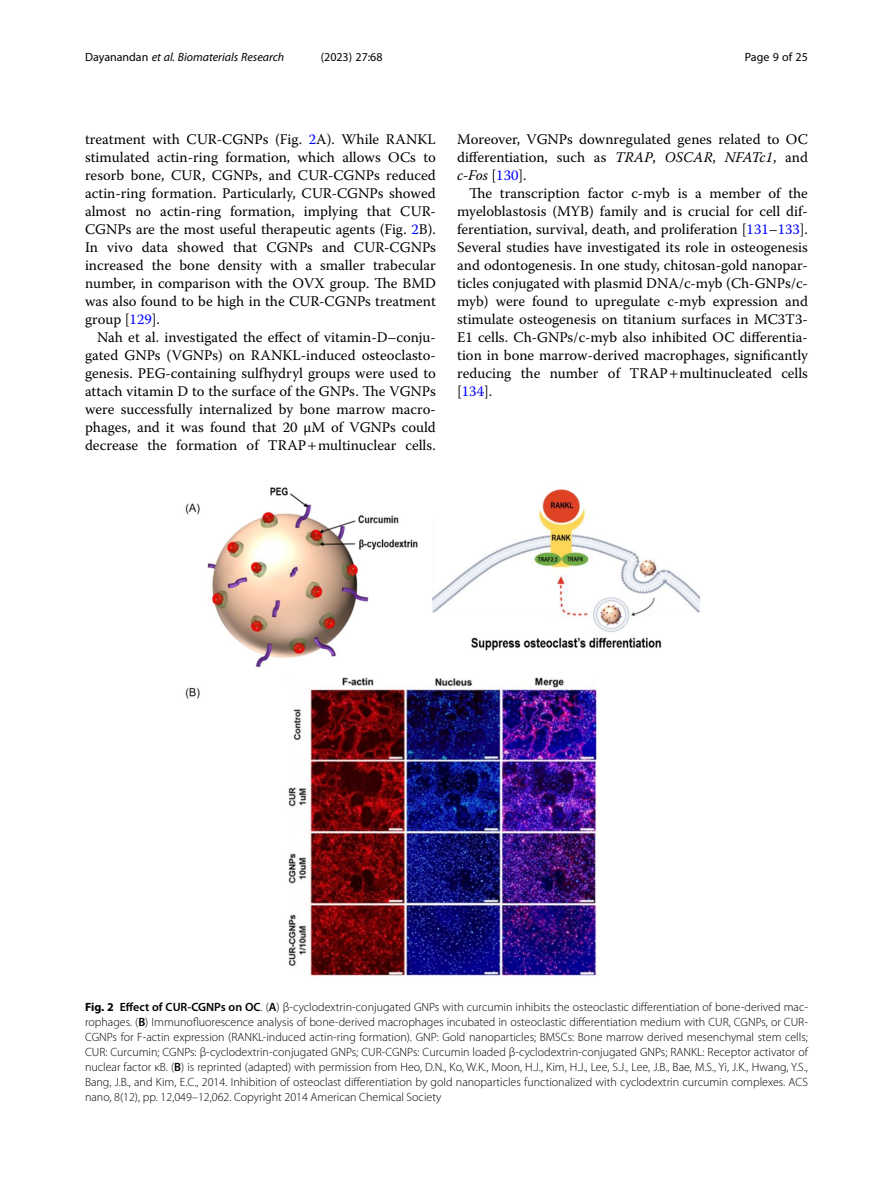
<style>
.page{position:relative;width:893px;height:1191px;background:#fff}
.page>*{position:absolute;margin:0;border:0;box-sizing:border-box;transform-origin:0 0}
.Body_Text_Indent{font:14.7px/18px "Warnock Pro";color:#000;text-align:justify}
.Figure_Caption{font:300 12px/15px "Myriad Pro";color:#000;text-align:justify}
.t1{font:italic 12px "Myriad Pro";color:#000}
.t2{font:12px "Myriad Pro";color:#000}
.s1{font-style:normal}
.s2{color:#00f}
.s3{font-style:italic}
.s4{font-weight:700}
.s5{font-weight:600}
</style>
<div class="page">
<img style="left:185px;top:487px;width:515px;height:489px">
<p class="t1" style="left:85px;top:50px;width:201px"><span class="s1">Dayanandan</span> et al. Biomaterials Research</p>
<p class="t2" style="left:321px;top:50px;width:63px">(2023) 27:68</p>
<p class="t2" style="left:745px;top:50px;width:65px">Page 9 of 25</p>
<p class="Body_Text_Indent" style="left:85px;top:130px;width:352px">treatment with CUR-CGNPs (Fig. <span class="s2">2</span>A). While RANKL stimulated actin-ring formation, which allows OCs to resorb bone, CUR, CGNPs, and CUR-CGNPs reduced actin-ring formation. Particularly, CUR-CGNPs showed almost no actin-ring formation, implying that CUR-CGNPs are the most useful therapeutic agents (Fig. <span class="s2">2</span>B).<br>In vivo data showed that CGNPs and CUR-CGNPs increased the bone density with a smaller trabecular number, in comparison with the OVX group. The BMD was also found to be high in the CUR-CGNPs treatment group [<span class="s2">129</span>].</p>
<p class="Body_Text_Indent" style="left:85px;top:328px;width:352px;text-indent:12px">Nah et al. investigated the effect of vitamin-D–conju&shy;gated GNPs (VGNPs) on RANKL-induced osteoclasto&shy;genesis. PEG-containing sulfhydryl groups were used to attach vitamin D to the surface of the GNPs. The VGNPs were successfully internalized by bone marrow macro&shy;phages, and it was found that 20 µM of VGNPs could decrease the formation of TRAP multinuclear cells.</p>
<p class="Body_Text_Indent" style="left:457px;top:130px;width:352px">Moreover, VGNPs downregulated genes related to OC differentiation, such as <span class="s3">TRAP</span>, <span class="s3">OSCAR</span>, <span class="s3">NFATc1</span>, and <span class="s3">c-Fos</span> [<span class="s2">130</span>].</p>
<p class="Body_Text_Indent" style="left:457px;top:184px;width:352px;text-indent:12px">The transcription factor c-myb is a member of the myeloblastosis (MYB) family and is crucial for cell dif&shy;ferentiation, survival, death, and proliferation [<span class="s2">131</span>–<span class="s2">133</span>].<br>Several studies have investigated its role in osteogenesis and odontogenesis. In one study, chitosan-gold nanopar&shy;ticles conjugated with plasmid DNA/c-myb (Ch-GNPs/c&shy;myb) were found to upregulate c-myb expression and stimulate osteogenesis on titanium surfaces in MC3T3- E1 cells. Ch-GNPs/c-myb also inhibited OC differentia&shy;tion in bone marrow-derived macrophages, significantly reducing the number of TRAP multinucleated cells [<span class="s2">134</span>].</p>
<p class="Figure_Caption" style="left:85px;top:999px;width:724px"><span class="s4">Fig. 2</span> <span class="s5">Effect of CUR-CGNPs on OC</span>. (<span class="s5">A</span>) β-cyclodextrin-conjugated GNPs with curcumin inhibits the osteoclastic differentiation of bone-derived mac&shy;rophages. (<span class="s5">B</span>) Immunofluorescence analysis of bone-derived macrophages incubated in osteoclastic differentiation medium with CUR, CGNPs, or CUR-CGNPs for F-actin expression (RANKL-induced actin-ring formation). GNP: Gold nanoparticles; BMSCs: Bone marrow derived mesenchymal stem cells; CUR: Curcumin; CGNPs: β-cyclodextrin-conjugated GNPs; CUR-CGNPs: Curcumin loaded β-cyclodextrin-conjugated GNPs; RANKL: Receptor activator of nuclear factor κB. (<span class="s5">B</span>) is reprinted (adapted) with permission from Heo, D.N., Ko, W.K., Moon, H.J., Kim, H.J., Lee, S.J., Lee, J.B., Bae, M.S., Yi, J.K., Hwang, Y.S., Bang, J.B., and Kim, E.C., 2014. Inhibition of osteoclast differentiation by gold nanoparticles functionalized with cyclodextrin curcumin complexes. ACS nano, 8(12), pp. 12,049–12,062. Copyright 2014 American Chemical Society</p>
</div>
